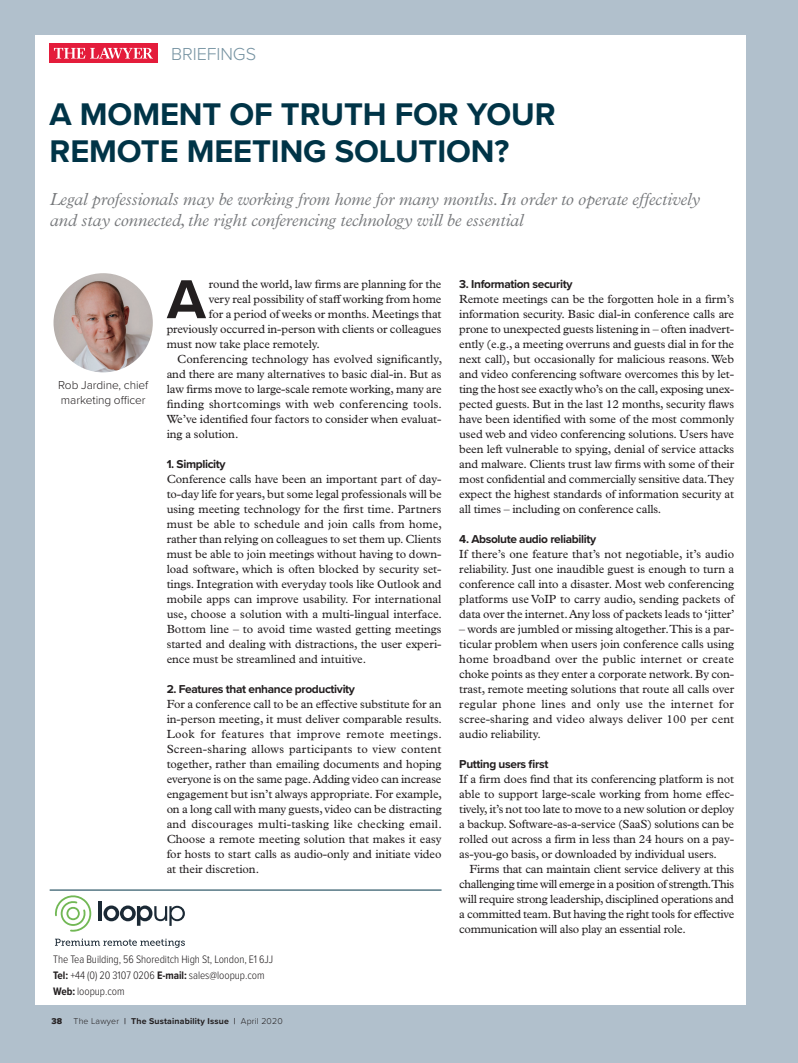
<style>
.page{position:relative;width:798px;height:1063px;background:#fff}
.page>*{position:absolute;margin:0;border:0;box-sizing:border-box;transform-origin:0 0}
.t1{font:700 56.88px "Proxima Nova";color:#231f20}
.t2{font:700 32.5px/37.5px "Proxima Nova";letter-spacing:-.005em;color:#003447}
.t3{font:300 18px "Proxima Nova";letter-spacing:-.005em;color:#7693a2}
.t4{font:italic 300 17.5px/21px "Plantin MT Pro";letter-spacing:-.005em;color:#76787b}
.t5{font:11.88px/15px "Plantin MT Pro";letter-spacing:-.005em;color:#231f20;text-align:justify}
.t6{font:700 11.88px "Proxima Nova";letter-spacing:-.03em;color:#231f20}
.t7{font:11.88px "Plantin MT Pro";letter-spacing:.015em;color:#231f20}
.t8{font:300 11.88px/15px "Proxima Nova";letter-spacing:-.005em;color:#231f20}
.t9{font:300 11.25px/16.2px "Proxima Nova Cond";letter-spacing:-.005em;color:#231f20}
.t10{font:700 8.75px "Proxima Nova";letter-spacing:.02em;color:#231f20}
.t11{font:8.75px "Proxima Nova Extrabld";color:#231f20}
.s1{font-weight:700}
.s2{font-weight:300}
.s3{font-weight:600}
</style>
<div class="page">
<div style="left:0;top:0;width:797px;height:1063px;background:#b1c0cc"></div>
<div style="left:35px;top:35px;width:710px;height:970px;background:#fff"></div>
<div style="left:49px;top:44px;width:109px;height:19px;background:#e41c3b"></div>
<svg style="left:54px;top:48px;width:99px;height:11px"></svg>
<hr style="left:50px;top:890px;width:391px;height:1px;background:#003447">
<img style="left:53px;top:273px;width:100px;height:99px;border-radius:50px">
<svg style="left:55px;top:895px;width:36px;height:37px"></svg>
<hr style="left:98px;top:901px;width:4px;height:20px;background:#1b2935">
<svg style="left:103px;top:906px;width:82px;height:20px"></svg>
<svg style="left:55px;top:939px;width:130px;height:9px"></svg>
<h3 class="t3" style="left:171px;top:41px;width:87px">BRIEFINGS</h3>
<h2 class="t2" style="left:50px;top:95px;width:507px">A MOMENT OF TRUTH FOR YOUR<br>REMOTE MEETING SOLUTION?</h2>
<h3 class="t4" style="left:50px;top:189px;width:651px">Legal professionals may be working from home for many months. In order to operate effectively and stay connected, the right conferencing technology will be essential</h3>
<p class="t8" style="left:58px;top:377px;width:91px">Rob Jardine, chief marketing officer</p>
<h1 class="t1" style="left:167px;top:257px;width:40px">A</h1>
<p class="t5" style="left:209px;top:277px;width:234px">round the world, law firms are planning for the</p>
<p class="t5" style="left:209px;top:292px;width:234px">very real possibility of staff working from home</p>
<p class="t5" style="left:209px;top:307px;width:234px">for a period of weeks or months. Meetings that</p>
<p class="t5" style="left:167px;top:322px;width:276px">previously occurred in-person with clients or colleagues</p>
<p class="t5" style="left:167px;top:337px;width:155px">must now take place remotely.</p>
<p class="t5" style="left:177px;top:352px;width:266px">Conferencing technology has evolved significantly,</p>
<p class="t5" style="left:167px;top:367px;width:276px">and there are many alternatives to basic dial-in. But as</p>
<p class="t5" style="left:167px;top:382px;width:276px">law firms move to large-scale remote working, many are</p>
<p class="t7" style="left:167px;top:397px;width:277px">finding shortcomings with web conferencing tools.</p>
<p class="t5" style="left:167px;top:412px;width:276px">We’ve identified four factors to consider when evaluat-</p>
<p class="t5" style="left:167px;top:427px;width:73px">ing a solution.</p>
<p class="t6" style="left:167px;top:455px;width:60px">1. Simplicity</p>
<p class="t5" style="left:167px;top:472px;width:277px">Conference calls have been an important part of day&shy;to-day life for years, but some legal professionals will be using meeting technology for the first time. Partners must be able to schedule and join calls from home, rather than relying on colleagues to set them up. Clients must be able to join meetings without having to down&shy;load software, which is often blocked by security set&shy;tings. Integration with everyday tools like Outlook and mobile apps can improve usability. For international use, choose a solution with a multi-lingual interface.<br>Bottom line – to avoid time wasted getting meetings started and dealing with distractions, the user experi&shy;ence must be streamlined and intuitive.</p>
<p class="t6" style="left:167px;top:680px;width:190px">2. Features that enhance productivity</p>
<p class="t5" style="left:167px;top:697px;width:277px">For a conference call to be an effective substitute for an in-person meeting, it must deliver comparable results.<br>Look for features that improve remote meetings.<br>Screen-sharing allows participants to view content together, rather than emailing documents and hoping everyone is on the same page. Adding video can increase engagement but isn’t always appropriate. For example, on a long call with many guests, video can be distracting and discourages multi-tasking like checking email.<br>Choose a remote meeting solution that makes it easy for hosts to start calls as audio-only and initiate video at their discretion.</p>
<p class="t9" style="left:53px;top:950px;width:221px">The Tea Building, 56 Shoreditch High St, London, E1 6JJ<br><span class="s1">Tel:</span> +44 (0) 20 3107 0206 <span class="s1">E-mail:</span> sales@loopup.com<br><span class="s1">Web:</span> loopup.com</p>
<p class="t11" style="left:51px;top:1014px;width:12px">38</p>
<p class="t10" style="left:74px;top:1014px;width:210px"><span class="s2">The Lawyer</span> <span class="s3">|</span> The Sustainability Issue <span class="s3">|</span> <span class="s2">April 2020</span></p>
<p class="t6" style="left:459px;top:275px;width:115px">3. Information security</p>
<p class="t5" style="left:459px;top:292px;width:276px">Remote meetings can be the forgotten hole in a firm’s information security. Basic dial-in conference calls are prone to unexpected guests listening in – often inadvert&shy;ently (e.g., a meeting overruns and guests dial in for the next call), but occasionally for malicious reasons. Web and video conferencing software overcomes this by let&shy;ting the host see exactly who’s on the call, exposing unex&shy;pected guests. But in the last 12 months, security flaws have been identified with some of the most commonly used web and video conferencing solutions. Users have been left vulnerable to spying, denial of service attacks and malware. Clients trust law firms with some of their most confidential and commercially sensitive data. They expect the highest standards of information security at all times – including on conference calls.</p>
<p class="t6" style="left:459px;top:530px;width:138px">4. Absolute audio reliability</p>
<p class="t5" style="left:459px;top:547px;width:277px">If there’s one feature that’s not negotiable, it’s audio reliability. Just one inaudible guest is enough to turn a conference call into a disaster. Most web conferencing platforms use VoIP to carry audio, sending packets of data over the internet. Any loss of packets leads to ‘jitter’</p>
<p class="t5" style="left:459px;top:622px;width:276px">– words are jumbled or missing altogether. This is a par&shy;ticular problem when users join conference calls using home broadband over the public internet or create choke points as they enter a corporate network. By con&shy;trast, remote meeting solutions that route all calls over regular phone lines and only use the internet for scree-sharing and video always deliver 100 per cent audio reliability.</p>
<p class="t6" style="left:459px;top:755px;width:91px">Putting users first</p>
<p class="t5" style="left:459px;top:772px;width:276px">If a firm does find that its conferencing platform is not able to support large-scale working from home effec&shy;tively, it’s not too late to move to a new solution or deploy a backup. Software-as-a-service (SaaS) solutions can be rolled out across a firm in less than 24 hours on a pay&shy;as-you-go basis, or downloaded by individual users.</p>
<p class="t5" style="left:459px;top:862px;width:276px;text-indent:10px">Firms that can maintain client service delivery at this challenging time will emerge in a position of strength. This will require strong leadership, disciplined operations and a committed team. But having the right tools for effective communication will also play an essential role.</p>
</div>
